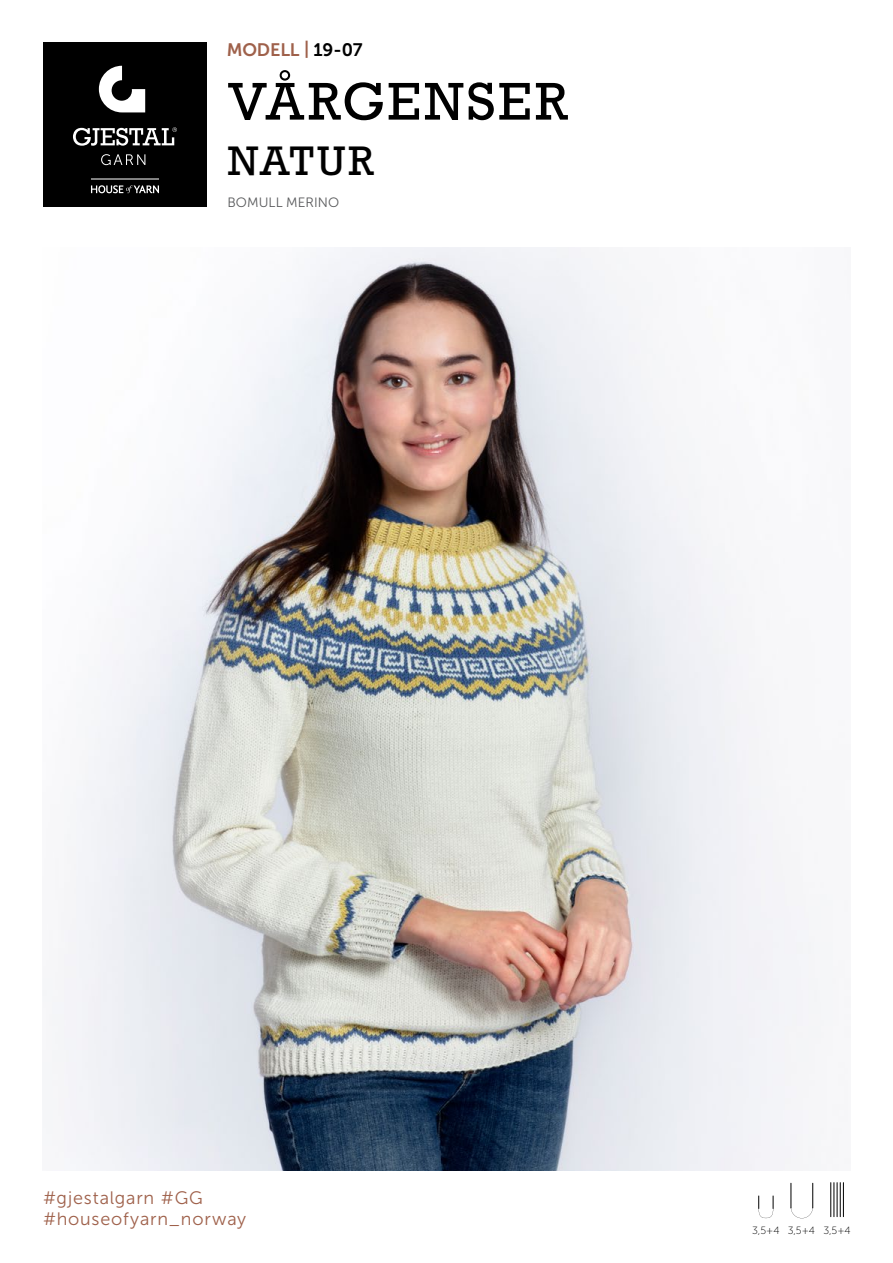
<style>
.page{position:relative;width:893px;height:1263px;background:#fff}
.page>*{position:absolute;margin:0;border:0;box-sizing:border-box;transform-origin:0 0}
.INNHOLD_-_Midtstilt{font:54px "Rockwell";letter-spacing:.05em;color:#000}
.INNHOLD_-_Midtstilt-2{font:42px "Rockwell";letter-spacing:.055em;color:#000}
.t1{font:18px "Museo Sans 300";letter-spacing:.045em;color:#9f614b}
.t2{font:18px "Museo Sans 700";letter-spacing:-.01em;color:#9f614b}
.t3{font:13.5px "Museo Sans 300";letter-spacing:.005em;color:#58595b}
.t4{font:10.5px "Museo Sans 100";color:#000}
.s1{color:#000}
</style>
<div class="page">
<div style="left:43px;top:43px;width:164px;height:164px;background:#000"></div>
<svg style="left:73px;top:127px;width:104px;height:19px"></svg>
<svg style="left:99px;top:66px;width:46px;height:46px"></svg>
<svg style="left:101px;top:154px;width:44px;height:11px"></svg>
<hr style="left:91px;top:179px;width:68px;height:1px;background:#fff">
<svg style="left:91px;top:185px;width:68px;height:8px"></svg>
<img style="left:43px;top:248px;width:781px;height:923px">
<hr style="left:830px;top:1182px;width:1px;height:35px;background:#000">
<hr style="left:833px;top:1182px;width:1px;height:35px;background:#000">
<hr style="left:837px;top:1182px;width:1px;height:35px;background:#000">
<hr style="left:840px;top:1182px;width:1px;height:35px;background:#000">
<hr style="left:843px;top:1182px;width:1px;height:35px;background:#000">
<svg style="left:790px;top:1183px;width:23px;height:35px"></svg>
<svg style="left:758px;top:1195px;width:16px;height:23px"></svg>
<p class="t2" style="left:227px;top:40px;width:137px">MODELL | <span class="s1">19-07</span></p>
<p class="INNHOLD_-_Midtstilt" style="left:228px;top:70px;width:341px">VÅRGENSER</p>
<p class="INNHOLD_-_Midtstilt-2" style="left:228px;top:137px;width:147px">NATUR</p>
<p class="t3" style="left:227px;top:195px;width:113px">BOMULL MERINO</p>
<p class="t1" style="left:43px;top:1188px;width:161px">#gjestalgarn #GG</p>
<p class="t1" style="left:43px;top:1209px;width:205px">#houseofyarn_norway</p>
<p class="t4" style="left:752px;top:1225px;width:29px">3,5+4</p>
<p class="t4" style="left:788px;top:1225px;width:29px">3,5+4</p>
<p class="t4" style="left:823px;top:1225px;width:29px">3,5+4</p>
</div>
